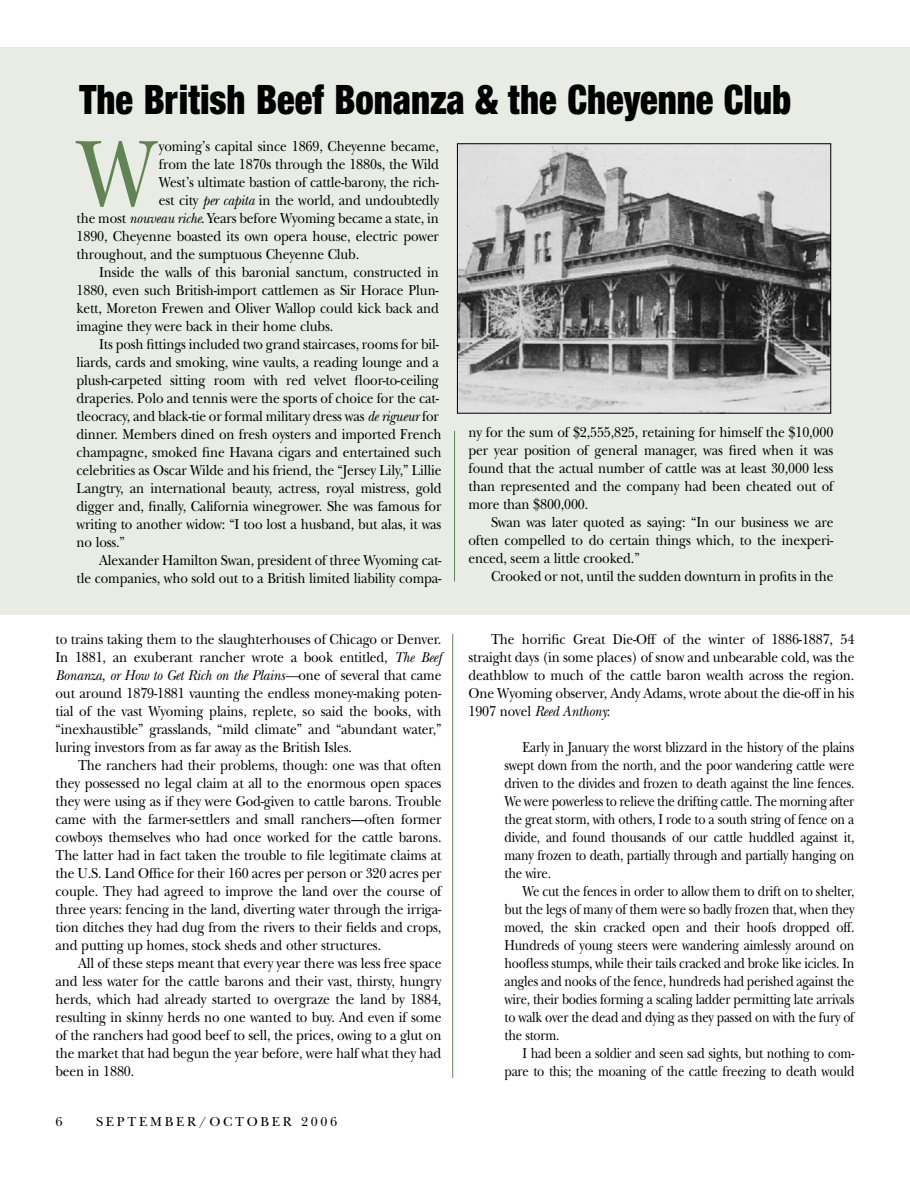
<style>
.page{position:relative;width:910px;height:1180px;background:#fff}
.page>*{position:absolute;margin:0;border:0;box-sizing:border-box;transform-origin:0 0}
.t1{font:96.75px "New Baskerville";color:#628352;scale:.9 1}
.t2{font:43.5px "Sans Black Condensed DTC";color:#000;scale:.9 1}
.t3{font:15px/18px "New Baskerville";letter-spacing:-.01em;color:#000;text-align:justify;scale:.9 1}
.t4{font:15px/18px "New Baskerville";letter-spacing:-.01em;color:#000;text-align:justify;scale:.85 1}
.t5{font:13.5px "New Baskerville";letter-spacing:.2em;color:#000}
.s1{font-style:italic}
</style>
<div class="page">
<hr style="left:452px;top:634px;width:1px;height:443px;background:#628352">
<div style="left:0;top:47px;width:909px;height:567px;background:#e8ece5"></div>
<img style="left:459px;top:145px;width:369px;height:266px">
<div style="left:457px;top:143px;width:373px;height:270px;border:1px solid #000"></div>
<hr style="left:454px;top:431px;width:1px;height:150px;background:#628352">
<h2 class="t2" style="left:80px;top:73px;width:791px">The British Beef Bonanza &amp; the Cheyenne Club</h2>
<h1 class="t1" style="left:77px;top:139px;width:89px">W</h1>
<p class="t3" style="left:159px;top:139px;width:312px">yoming’s capital since 1869, Chey enne became,</p>
<p class="t3" style="left:159px;top:157px;width:312px">from the late 1870s through the 1880s, the Wild</p>
<p class="t3" style="left:159px;top:175px;width:312px">West’s ultimate bastion of cattle-barony, the rich-</p>
<p class="t3" style="left:159px;top:193px;width:312px">est city <span class="s1">per capita</span> in the world, and undoubtedly</p>
<p class="t3" style="left:77px;top:211px;width:404px">the most <span class="s1">nouveau riche</span>. Years before Wyoming became a state, in</p>
<p class="t3" style="left:77px;top:229px;width:404px">1890, Cheyenne boasted its own opera house, electric power</p>
<p class="t3" style="left:77px;top:247px;width:315px">throughout, and the sumptuous Cheyenne Club.</p>
<p class="t3" style="left:99px;top:265px;width:379px">Inside the walls of this baronial sanctum, constructed in</p>
<p class="t3" style="left:77px;top:283px;width:404px">1880, even such British-import cattlemen as Sir Horace Plun -</p>
<p class="t3" style="left:77px;top:301px;width:404px">kett, Moreton Frewen and Oliver Wallop could kick back and</p>
<p class="t3" style="left:77px;top:319px;width:286px">imagine they were back in their home clubs.</p>
<p class="t3" style="left:99px;top:337px;width:379px">Its posh fittings included two grand staircases, rooms for bil-</p>
<p class="t3" style="left:77px;top:355px;width:404px">liards, cards and smoking, wine vaults, a reading lounge and a</p>
<p class="t3" style="left:77px;top:373px;width:404px">plush-carpeted sitting room with red velvet floor-to-ceiling</p>
<p class="t3" style="left:77px;top:391px;width:404px">draperies. Polo and tennis were the sports of choice for the cat-</p>
<p class="t3" style="left:77px;top:409px;width:404px">tleocracy, and black-tie or formal military dress was <span class="s1">de rigueur</span> for</p>
<p class="t3" style="left:77px;top:427px;width:407px">dinner. Members dined on fresh oysters and imported French</p>
<p class="t3" style="left:77px;top:445px;width:407px">champagne, smoked fine Havana cigars and entertained such</p>
<p class="t3" style="left:77px;top:463px;width:407px">celebrities as Oscar Wilde and his friend, the “Jersey Lily,” Lillie</p>
<p class="t3" style="left:77px;top:481px;width:407px">Langtry, an international beauty, actress, royal mistress, gold</p>
<p class="t3" style="left:77px;top:499px;width:406px">digger and, finally, California winegrower. She was famous for</p>
<p class="t3" style="left:77px;top:517px;width:406px">writing to another widow: “I too lost a husband, but alas, it was</p>
<p class="t3" style="left:77px;top:535px;width:55px">no loss.”</p>
<p class="t3" style="left:99px;top:553px;width:382px">Alexander Hamilton Swan, president of three Wyoming cat-</p>
<p class="t3" style="left:77px;top:571px;width:407px">tle companies, who sold out to a British limited liability compa-</p>
<p class="t3" style="left:56px;top:631px;width:430px">to trains taking them to the slaughterhouses of Chicago or Denver.<br>In 1881, an exuberant rancher wrote a book entitled, <span class="s1">The Beef Bonanza, or How to Get Rich on the Plains—</span>one of several that came out around 1879-1881 vaunting the endless money-making poten&shy;tial of the vast Wyoming plains, replete, so said the books, with “inexhaustible” grasslands, “mild climate” and “abundant water,” luring investors from as far away as the British Isles.</p>
<p class="t3" style="left:56px;top:757px;width:430px;text-indent:23px">The ranchers had their problems, though: one was that often they possessed no legal claim at all to the enormous open spaces they were using as if they were God-given to cattle barons. Trouble came with the farmer-settlers and small ranchers—often former cowboys themselves who had once worked for the cattle barons.<br>The latter had in fact taken the trouble to file legitimate claims at the U.S. Land Office for their 160 acres per person or 320 acres per couple. They had agreed to improve the land over the course of three years: fencing in the land, diverting water through the irriga&shy;tion ditches they had dug from the rivers to their fields and crops, and putting up homes, stock sheds and other structures.</p>
<p class="t3" style="left:56px;top:955px;width:430px;text-indent:23px">All of these steps meant that every year there was less free space and less water for the cattle barons and their vast, thirsty, hungry herds, which had already started to overgraze the land by 1884, resulting in skinny herds no one wanted to buy. And even if some of the ranchers had good beef to sell, the prices, owing to a glut on the market that had begun the year before, were half what they had been in 1880.</p>
<p class="t5" style="left:56px;top:1116px;width:9px">6</p>
<p class="t5" style="left:96px;top:1116px;width:242px">SEPTEMBER/OCTOBER 2006</p>
<p class="t3" style="left:468px;top:425px;width:407px">ny for the sum of $2,555,825, retaining for himself the $10,000 per year position of general manager, was fired when it was found that the actual number of cattle was at least 30,000 less than represented and the company had been cheated out of more than $800,000.</p>
<p class="t3" style="left:468px;top:515px;width:407px;text-indent:23px">Swan was later quoted as saying: “In our business we are often compelled to do certain things which, to the inexperi&shy;enced, seem a little crooked.”</p>
<p class="t3" style="left:491px;top:569px;width:382px">Crooked or not, until the sudden downturn in profits in the</p>
<p class="t3" style="left:468px;top:631px;width:430px;text-indent:23px">The horrific Great Die-Off of the winter of 1886-1887, 54 straight days (in some places) of snow and unbearable cold, was the deathblow to much of the cattle baron wealth across the region.<br>One Wyoming observer, Andy Adams, wrote about the die-off in his 1907 novel <span class="s1">Reed Anthony</span>:</p>
<p class="t4" style="left:504px;top:739px;width:413px;text-indent:18px">Early in January the worst blizzard in the history of the plains swept down from the north, and the poor wandering cattle were driven to the divides and frozen to death against the line fences.<br>We were powerless to relieve the drifting cattle. The morning after the great storm, with others, I rode to a south string of fence on a divide, and found thousands of our cattle huddled against it, many frozen to death, partially through and partially hanging on the wire.</p>
<p class="t4" style="left:504px;top:883px;width:413px;text-indent:18px">We cut the fences in order to allow them to drift on to shelter, but the legs of many of them were so badly frozen that, when they moved, the skin cracked open and their hoofs dropped off.<br>Hundreds of young steers were wandering aimlessly around on hoofless stumps, while their tails cracked and broke like icicles. In angles and nooks of the fence, hundreds had perished against the wire, their bodies forming a scaling ladder permitting late arrivals to walk over the dead and dying as they passed on with the fury of the storm.</p>
<p class="t4" style="left:504px;top:1045px;width:413px;text-align:right">I had been a soldier and seen sad sights, but nothing to com&shy;pare to this; the moaning of the cattle freezing to death would</p>
</div>
